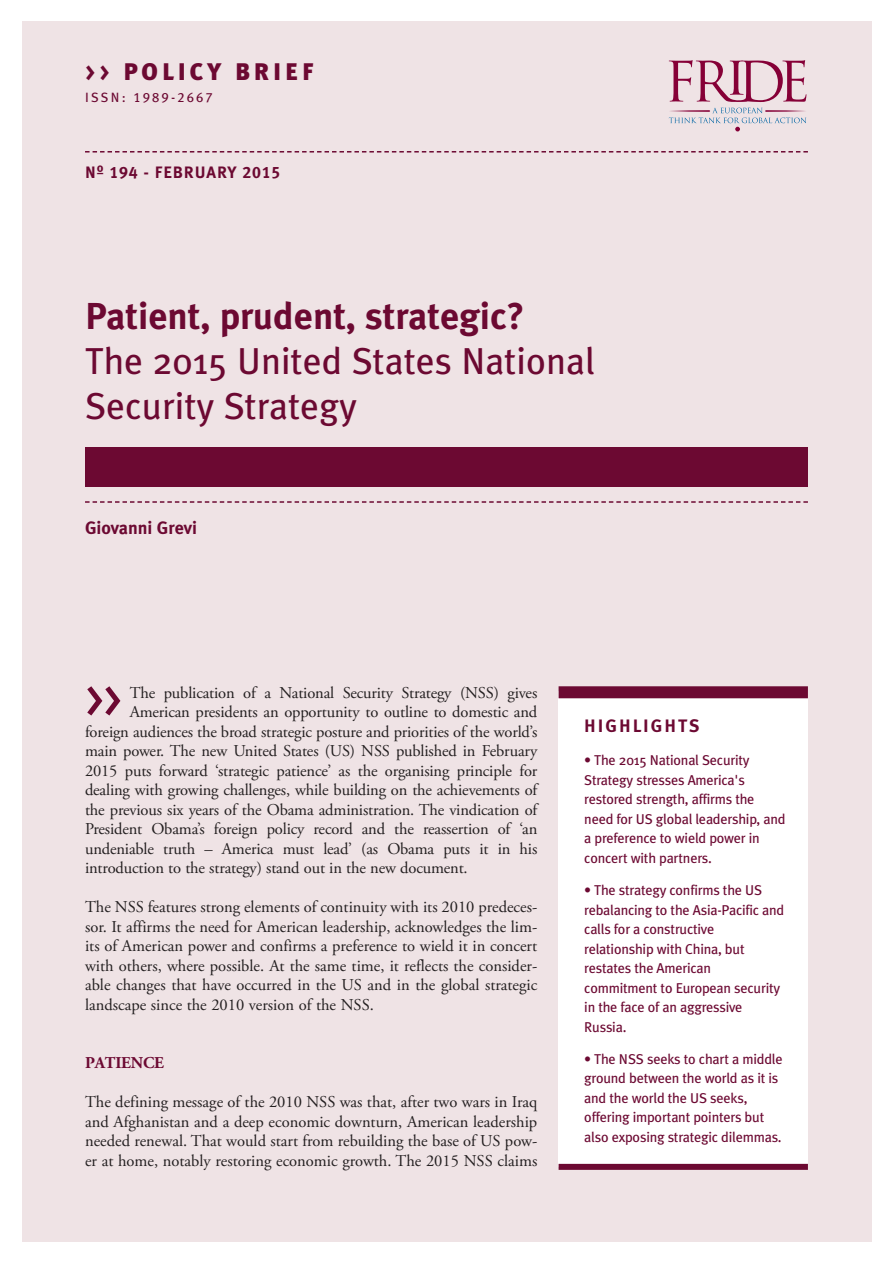
<style>
.page{position:relative;width:893px;height:1263px;background:#fff}
.page>*{position:absolute;margin:0;border:0;box-sizing:border-box;transform-origin:0 0}
.t1{font:54px "Meta Plus Book Caps";color:#6c0932}
.t2{font:37.5px/45px "Meta Plus";color:#6c0932}
.t3{font:700 37.5px "Meta Plus";color:#6c0932}
.t4{font:900 24px "Meta Plus";letter-spacing:.165em;color:#6c0932}
.t5{font:700 18px "Meta Plus";color:#6c0932}
.t6{font:700 18px "Meta Plus";letter-spacing:.11em;color:#6c0932}
.t7{font:16.5px/19.5px "Adobe Garamond Pro";letter-spacing:-.01em;color:#231f20;text-align:justify}
.t8{font:16.5px "Meta Plus Bold Caps";letter-spacing:.055em;color:#6c0932}
.t9{font:700 16.5px "Adobe Garamond Pro";letter-spacing:-.01em;color:#6c0932}
.t10{font:14.25px/19.5px "Meta Plus";letter-spacing:-.015em;color:#6c0932}
.t11{font:13.5px "Meta Plus Book Caps";letter-spacing:.16em;color:#6c0932}
.s1{font-family:"Meta Plus Bold Caps";font-weight:400}
</style>
<div class="page">
<div style="left:22px;top:22px;width:850px;height:1220px;background:#efe3e5"></div>
<svg style="left:85px;top:151px;width:723px;height:2px"></svg>
<div style="left:85px;top:447px;width:723px;height:39px;background:#6c0932"></div>
<svg style="left:85px;top:501px;width:723px;height:2px"></svg>
<div style="left:559px;top:691px;width:249px;height:476px;background:#fff"></div>
<div style="left:559px;top:686px;width:249px;height:12px;background:#6c0932"></div>
<div style="left:559px;top:1164px;width:249px;height:6px;background:#6c0932"></div>
<svg style="left:669px;top:60px;width:137px;height:71px"></svg>
<h3 class="t4" style="left:85px;top:57px;width:230px"><span class="s1">&gt;&gt;</span> POLICY BRIEF</h3>
<p class="t11" style="left:85px;top:90px;width:129px">ISSN: 1989-2667</p>
<p class="t8" style="left:85px;top:162px;width:197px">Nº 194 - FEBRUARY 2015</p>
<h2 class="t3" style="left:85px;top:294px;width:441px">Patient, prudent, strategic?</h2>
<h2 class="t2" style="left:85px;top:338px;width:511px">The 2015 United States National<br>Security Strategy</h2>
<p class="t5" style="left:85px;top:518px;width:114px">Giovanni Grevi</p>
<h1 class="t1" style="left:85px;top:667px;width:38px">&gt;&gt;</h1>
<p class="t7" style="left:130px;top:684px;width:409px">The publication of a National Security Strategy (NSS) gives</p>
<p class="t7" style="left:130px;top:703px;width:409px">American presidents an opportunity to outline to domestic and</p>
<p class="t7" style="left:85px;top:723px;width:454px">foreign audiences the broad strategic posture and priorities of the world’s</p>
<p class="t7" style="left:85px;top:742px;width:454px">main power. The new United States (US) NSS published in February</p>
<p class="t7" style="left:85px;top:762px;width:454px">2015 puts forward ‘strategic patience’ as the organising principle for</p>
<p class="t7" style="left:85px;top:781px;width:454px">dealing with growing challenges, while building on the achievements of</p>
<p class="t7" style="left:85px;top:801px;width:454px">the previous six years of the Obama administration. The vindication of</p>
<p class="t7" style="left:85px;top:820px;width:454px">President Obama’s foreign policy record and the reassertion of ‘an</p>
<p class="t7" style="left:85px;top:840px;width:454px">undeniable truth – America must lead’ (as Obama puts it in his</p>
<p class="t7" style="left:85px;top:859px;width:384px">introduction to the strategy) stand out in the new document.</p>
<p class="t7" style="left:85px;top:898px;width:454px">The NSS features strong elements of continuity with its 2010 predeces&shy;sor. It affirms the need for American leadership, acknowledges the lim&shy;its of American power and confirms a preference to wield it in concert with others, where possible. At the same time, it reflects the consider&shy;able changes that have occurred in the US and in the global strategic landscape since the 2010 version of the NSS.</p>
<p class="t9" style="left:85px;top:1056px;width:81px">PATIENCE</p>
<p class="t7" style="left:85px;top:1093px;width:454px">The defining message of the 2010 NSS was that, after two wars in Iraq and Afghanistan and a deep economic downturn, American leadership needed renewal. That would start from rebuilding the base of US pow&shy;er at home, notably restoring economic growth. The 2015 NSS claims</p>
<p class="t6" style="left:584px;top:715px;width:117px">HIGHLIGHTS</p>
<p class="t10" style="left:584px;top:751px;width:203px">• The 2015 National Security<br>Strategy stresses America's restored strength, affirms the need for US global leadership, and a preference to wield power in concert with partners.</p>
<p class="t10" style="left:584px;top:880px;width:202px">• The strategy confirms the US rebalancing to the Asia-Pacific and calls for a constructive relationship with China, but restates the American commitment to European security in the face of an aggressive<br>Russia.</p>
<p class="t10" style="left:584px;top:1049px;width:200px">• The NSS seeks to chart a middle ground between the world as it is and the world the US seeks, offering important pointers but also exposing strategic dilemmas.</p>
</div>
